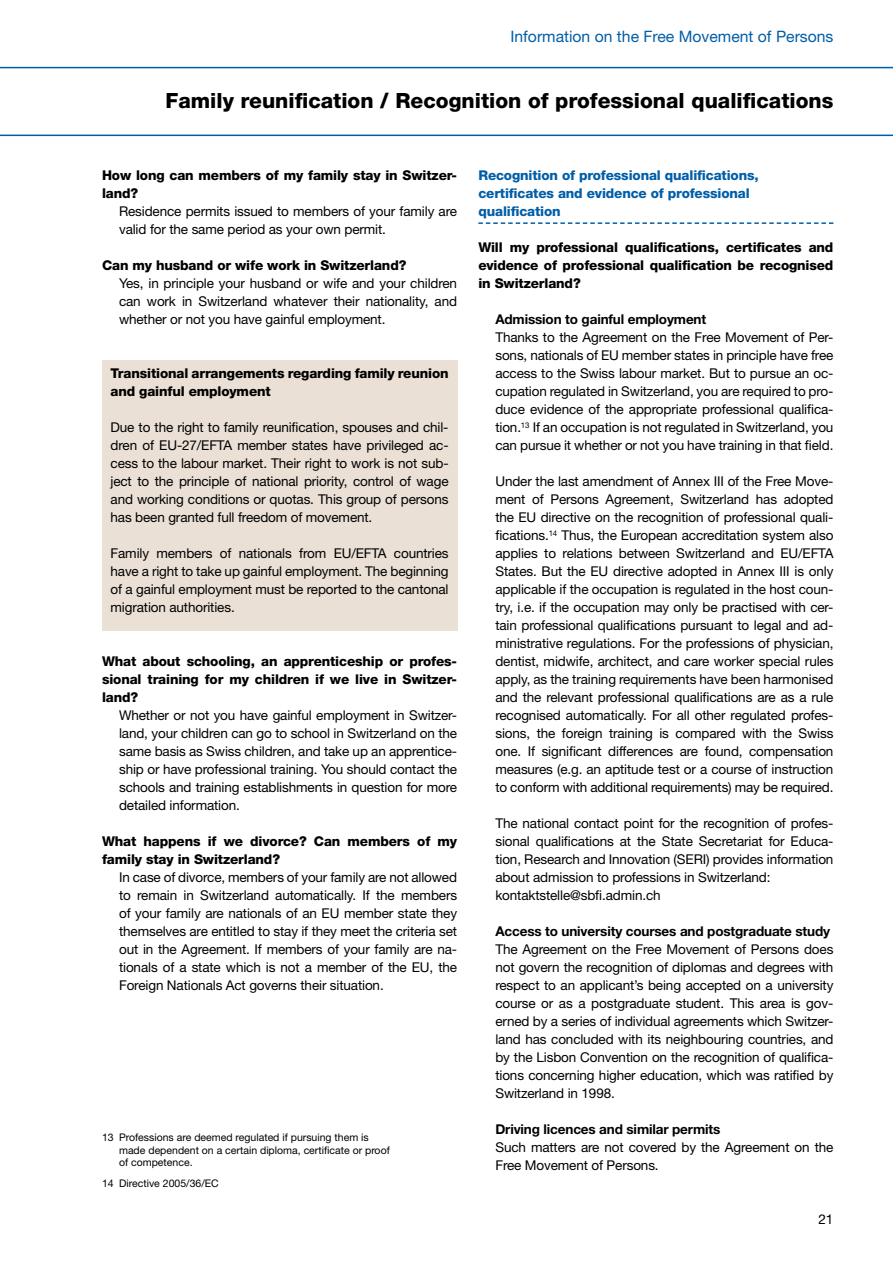
<style>
.page{position:relative;width:893px;height:1263px;background:#fff}
.page>*{position:absolute;margin:0;border:0;box-sizing:border-box;transform-origin:0 0}
.t1{font:800 21px "Helvetica Neue";color:#000}
.t2{font:15.75px "Helvetica Neue";color:#005ea8}
.t3{font:13.5px/18px "Helvetica Neue";letter-spacing:-.01em;color:#000;text-align:justify}
.t4{font:800 13.5px/18px "Helvetica Neue";letter-spacing:-.01em;color:#000}
.t5{font:700 13.5px "Helvetica Neue";letter-spacing:-.01em;color:#000}
.t6{font:800 13.5px/18px "Helvetica Neue";letter-spacing:-.01em;color:#005ea8}
.t7{font:10.5px/12.6px "Helvetica Neue";color:#000}
</style>
<div class="page">
<hr style="left:0;top:67px;width:893px;height:1px;background:#005ea8">
<hr style="left:0;top:135px;width:893px;height:1px;background:#005ea8">
<svg style="left:478px;top:222px;width:355px;height:2px"></svg>
<div style="left:102px;top:360px;width:355px;height:270px;background:#eae0d5"></div>
<p class="t2" style="left:510px;top:27px;width:324px">Information on the Free Movement of Persons</p>
<h1 class="t1" style="left:166px;top:88px;width:669px">Family reunification / Recognition of professional qualifications</h1>
<p class="t4" style="left:102px;top:166px;width:357px">How long can members of my family stay in Switzer&shy;land?</p>
<p class="t3" style="left:119px;top:202px;width:340px">Residence permits issued to members of your family are valid for the same period as your own permit.</p>
<p class="t4" style="left:102px;top:256px;width:306px">Can my husband or wife work in Switzerland?</p>
<p class="t3" style="left:119px;top:274px;width:340px">Yes, in principle your husband or wife and your children can work in Switzerland whatever their nationality, and whether or not you have gainful employment.</p>
<p class="t4" style="left:111px;top:364px;width:340px">Transitional arrangements regarding family reunion and gainful employment</p>
<p class="t3" style="left:111px;top:418px;width:340px">Due to the right to family reunification, spouses and chil&shy;dren of EU-27/EFTA member states have privileged ac&shy;cess to the labour market. Their right to work is not sub&shy;ject to the principle of national priority, control of wage and working conditions or quotas. This group of persons has been granted full freedom of movement.</p>
<p class="t3" style="left:111px;top:544px;width:340px">Family members of nationals from EU/EFTA countries have a right to take up gainful employment. The beginning of a gainful employment must be reported to the cantonal migration authorities.</p>
<p class="t4" style="left:102px;top:652px;width:357px;text-align:justify">What about schooling, an apprenticeship or profes&shy;sional training for my children if we live in Switzer&shy;land?</p>
<p class="t3" style="left:119px;top:706px;width:340px">Whether or not you have gainful employment in Switzer&shy;land, your children can go to school in Switzerland on the same basis as Swiss children, and take up an apprentice&shy;ship or have professional training. You should contact the schools and training establishments in question for more detailed information.</p>
<p class="t4" style="left:102px;top:832px;width:357px">What happens if we divorce? Can members of my family stay in Switzerland?</p>
<p class="t3" style="left:119px;top:868px;width:340px">In case of divorce, members of your family are not allowed to remain in Switzerland automatically. If the members of your family are nationals of an EU member state they themselves are entitled to stay if they meet the criteria set out in the Agreement. If members of your family are na&shy;tionals of a state which is not a member of the EU, the Foreign Nationals Act governs their situation.</p>
<p class="t7" style="left:119px;top:1131px;width:272px;text-indent:-17px">13 Professions are deemed regulated if pursuing them is made dependent on a certain diploma, certificate or proof of competence.</p>
<p class="t7" style="left:102px;top:1177px;width:118px">14 Directive 2005/36/EC</p>
<p class="t6" style="left:478px;top:166px;width:282px">Recognition of professional qualifications, certificates and evidence of professional qualification</p>
<p class="t4" style="left:478px;top:238px;width:357px;text-align:justify">Will my professional qualifications, certificates and evidence of professional qualification be recognised in Switzerland?</p>
<p class="t5" style="left:495px;top:311px;width:212px">Admission to gainful employment</p>
<p class="t3" style="left:495px;top:328px;width:340px">Thanks to the Agreement on the Free Movement of Per&shy;sons, nationals of EU member states in principle have free access to the Swiss labour market. But to pursue an oc&shy;cupation regulated in Switzerland, you are required to pro&shy;duce evidence of the appropriate professional qualifica&shy;tion.<sup>13</sup> If an occupation is not regulated in Switzerland, you can pursue it whether or not you have training in that field.</p>
<p class="t3" style="left:495px;top:472px;width:340px">Under the last amendment of Annex III of the Free Move&shy;ment of Persons Agreement, Switzerland has adopted the EU directive on the recognition of professional quali&shy;fications.<sup>14</sup> Thus, the European accreditation system also applies to relations between Switzerland and EU/EFTA States. But the EU directive adopted in Annex III is only applicable if the occupation is regulated in the host coun&shy;try, i.e. if the occupation may only be practised with cer&shy;tain professional qualifications pursuant to legal and ad&shy;ministrative regulations. For the professions of physician, dentist, midwife, architect, and care worker special rules apply, as the training requirements have been harmonised and the relevant professional qualifications are as a rule recognised automatically. For all other regulated profes&shy;sions, the foreign training is compared with the Swiss one. If significant differences are found, compensation measures (e.g. an aptitude test or a course of instruction to conform with additional requirements) may be required.</p>
<p class="t3" style="left:495px;top:814px;width:340px;text-align:left">The national contact point for the recognition of profes&shy;sional qualifications at the State Secretariat for Educa&shy;tion, Research and Innovation (SERI) provides information about admission to professions in Switzerland: kontaktstelle@sbfi.admin.ch</p>
<p class="t5" style="left:495px;top:923px;width:336px">Access to university courses and postgraduate study</p>
<p class="t3" style="left:495px;top:940px;width:340px">The Agreement on the Free Movement of Persons does not govern the recognition of diplomas and degrees with respect to an applicant’s being accepted on a university course or as a postgraduate student. This area is gov&shy;erned by a series of individual agreements which Switzer&shy;land has concluded with its neighbouring countries, and by the Lisbon Convention on the recognition of qualifica&shy;tions concerning higher education, which was ratified by Switzerland in 1998.</p>
<p class="t5" style="left:495px;top:1121px;width:226px">Driving licences and similar permits</p>
<p class="t3" style="left:495px;top:1138px;width:340px">Such matters are not covered by the Agreement on the<br>Free Movement of Persons.</p>
<p class="t3" style="left:818px;top:1210px;width:17px">21</p>
</div>
